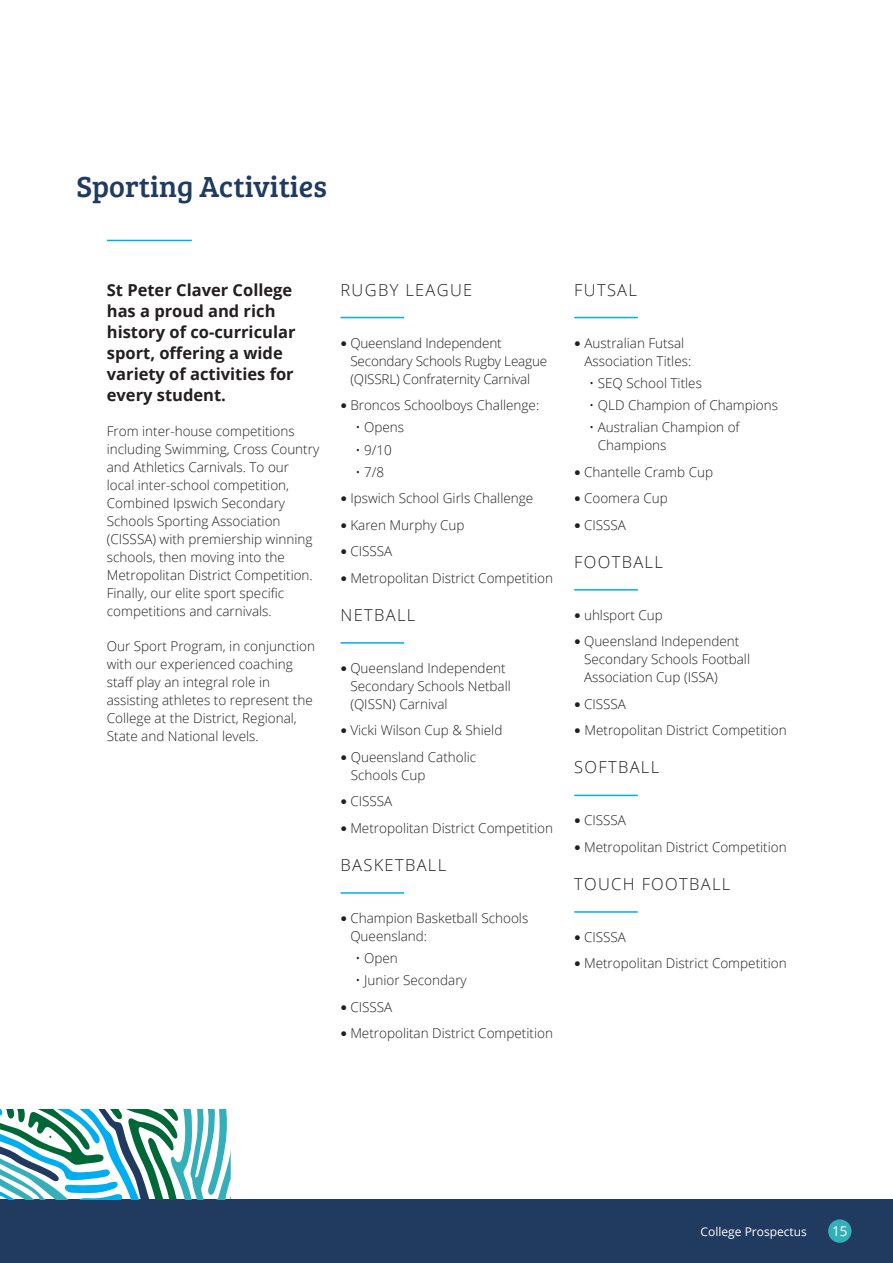
<style>
.page{position:relative;width:893px;height:1263px;background:#fff}
.page>*{position:absolute;margin:0;border:0;box-sizing:border-box;transform-origin:0 0}
.t1{font:30px "Bree Serif";color:#203a60}
.t2{font:700 16.5px/21px "Open Sans";color:#231f20}
.t3{font:300 16.5px "Open Sans";letter-spacing:.08em;color:#231f20}
.t4{font:300 13.5px/18px "Open Sans";color:#231f20}
.t5{font:13.5px "Open Sans";color:#fff}
.t6{font:12px "Open Sans";color:#fff}
.s1{font-family:"Calibri";font-weight:700}
</style>
<div class="page">
<div style="left:0;top:1199px;width:893px;height:64px;background:#203a60"></div>
<div style="left:828px;top:1219px;width:23px;height:24px;background:#34afba;border-radius:50%"></div>
<hr style="left:341px;top:317px;width:63px;height:1px;background:#00aeef">
<hr style="left:341px;top:642px;width:63px;height:2px;background:#00aeef">
<hr style="left:341px;top:892px;width:63px;height:2px;background:#00aeef">
<hr style="left:574px;top:317px;width:64px;height:1px;background:#00aeef">
<hr style="left:574px;top:589px;width:64px;height:2px;background:#00aeef">
<hr style="left:574px;top:795px;width:64px;height:1px;background:#00aeef">
<hr style="left:574px;top:911px;width:64px;height:2px;background:#00aeef">
<hr style="left:107px;top:240px;width:85px;height:1px;background:#00aeef">
<svg style="left:0;top:1110px;width:231px;height:89px"></svg>
<h1 class="t1" style="left:77px;top:165px;width:252px">Sporting Activities</h1>
<p class="t2" style="left:107px;top:279px;width:190px">St Peter Claver College has a proud and rich history of co-curricular sport, offering a wide variety of activities for every student.</p>
<p class="t4" style="left:107px;top:421px;width:214px">From inter-house competitions including Swimming, Cross Country and Athletics Carnivals. To our local inter-school competition,<br>Combined Ipswich Secondary<br>Schools Sporting Association (CISSSA) with premiership winning schools, then moving into the<br>Metropolitan District Competition.<br>Finally, our elite sport specific competitions and carnivals.</p>
<p class="t4" style="left:107px;top:636px;width:210px">Our Sport Program, in conjunction with our experienced coaching staff play an integral role in assisting athletes to represent the<br>College at the District, Regional,<br>State and National levels.</p>
<p class="t3" style="left:341px;top:278px;width:133px">RUGBY LEAGUE</p>
<p class="t4" style="left:350px;top:333px;width:198px;text-indent:-10px"><span class="s1">•</span> Queensland Independent<br>Secondary Schools Rugby League (QISSRL) Confraternity Carnival</p>
<p class="t4" style="left:341px;top:396px;width:200px"><span class="s1">•</span> Broncos Schoolboys Challenge:</p>
<p class="t4" style="left:356px;top:418px;width:50px">• Opens</p>
<p class="t4" style="left:356px;top:440px;width:38px">• 9/10</p>
<p class="t4" style="left:356px;top:462px;width:30px">• 7/8</p>
<p class="t4" style="left:341px;top:489px;width:194px"><span class="s1">•</span> Ipswich School Girls Challenge</p>
<p class="t4" style="left:341px;top:515px;width:125px"><span class="s1">•</span> Karen Murphy Cup</p>
<p class="t4" style="left:341px;top:542px;width:53px"><span class="s1">•</span> CISSSA</p>
<p class="t4" style="left:341px;top:568px;width:214px"><span class="s1">•</span> Metropolitan District Competition</p>
<p class="t3" style="left:341px;top:603px;width:76px">NETBALL</p>
<p class="t4" style="left:350px;top:659px;width:162px;text-indent:-10px"><span class="s1">•</span> Queensland Independent<br>Secondary Schools Netball (QISSN) Carnival</p>
<p class="t4" style="left:341px;top:721px;width:163px"><span class="s1">•</span> Vicki Wilson Cup &amp; Shield</p>
<p class="t4" style="left:351px;top:748px;width:127px;text-indent:-10px"><span class="s1">•</span> Queensland Catholic<br>Schools Cup</p>
<p class="t4" style="left:341px;top:792px;width:53px"><span class="s1">•</span> CISSSA</p>
<p class="t4" style="left:341px;top:819px;width:214px"><span class="s1">•</span> Metropolitan District Competition</p>
<p class="t3" style="left:341px;top:854px;width:107px">BASKETBALL</p>
<p class="t4" style="left:350px;top:909px;width:179px;text-indent:-10px"><span class="s1">•</span> Champion Basketball Schools<br>Queensland:</p>
<p class="t4" style="left:356px;top:949px;width:44px">• Open</p>
<p class="t4" style="left:356px;top:971px;width:113px">• Junior Secondary</p>
<p class="t4" style="left:341px;top:998px;width:53px"><span class="s1">•</span> CISSSA</p>
<p class="t4" style="left:341px;top:1024px;width:214px"><span class="s1">•</span> Metropolitan District Competition</p>
<p class="t3" style="left:574px;top:278px;width:64px">FUTSAL</p>
<p class="t4" style="left:584px;top:333px;width:108px;text-indent:-10px"><span class="s1">•</span> Australian Futsal<br>Association Titles:</p>
<p class="t4" style="left:589px;top:373px;width:114px">• SEQ School Titles</p>
<p class="t4" style="left:589px;top:396px;width:190px">• QLD Champion of Champions</p>
<p class="t4" style="left:598px;top:418px;width:143px;text-indent:-9px">• Australian Champion of<br>Champions</p>
<p class="t4" style="left:574px;top:462px;width:140px"><span class="s1">•</span> Chantelle Cramb Cup</p>
<p class="t4" style="left:574px;top:489px;width:95px"><span class="s1">•</span> Coomera Cup</p>
<p class="t4" style="left:574px;top:515px;width:53px"><span class="s1">•</span> CISSSA</p>
<p class="t3" style="left:574px;top:550px;width:90px">FOOTBALL</p>
<p class="t4" style="left:574px;top:606px;width:90px"><span class="s1">•</span> uhlsport Cup</p>
<p class="t4" style="left:584px;top:632px;width:168px;text-indent:-10px"><span class="s1">•</span> Queensland Independent<br>Secondary Schools Football<br>Association Cup (ISSA)</p>
<p class="t4" style="left:574px;top:695px;width:53px"><span class="s1">•</span> CISSSA</p>
<p class="t4" style="left:574px;top:721px;width:214px"><span class="s1">•</span> Metropolitan District Competition</p>
<p class="t3" style="left:574px;top:756px;width:86px">SOFTBALL</p>
<p class="t4" style="left:574px;top:811px;width:53px"><span class="s1">•</span> CISSSA</p>
<p class="t4" style="left:574px;top:838px;width:214px"><span class="s1">•</span> Metropolitan District Competition</p>
<p class="t3" style="left:574px;top:873px;width:157px">TOUCH FOOTBALL</p>
<p class="t4" style="left:574px;top:928px;width:53px"><span class="s1">•</span> CISSSA</p>
<p class="t4" style="left:574px;top:954px;width:214px"><span class="s1">•</span> Metropolitan District Competition</p>
<p class="t6" style="left:701px;top:1223px;width:108px">College Prospectus</p>
<p class="t5" style="left:832px;top:1222px;width:17px">15</p>
</div>
